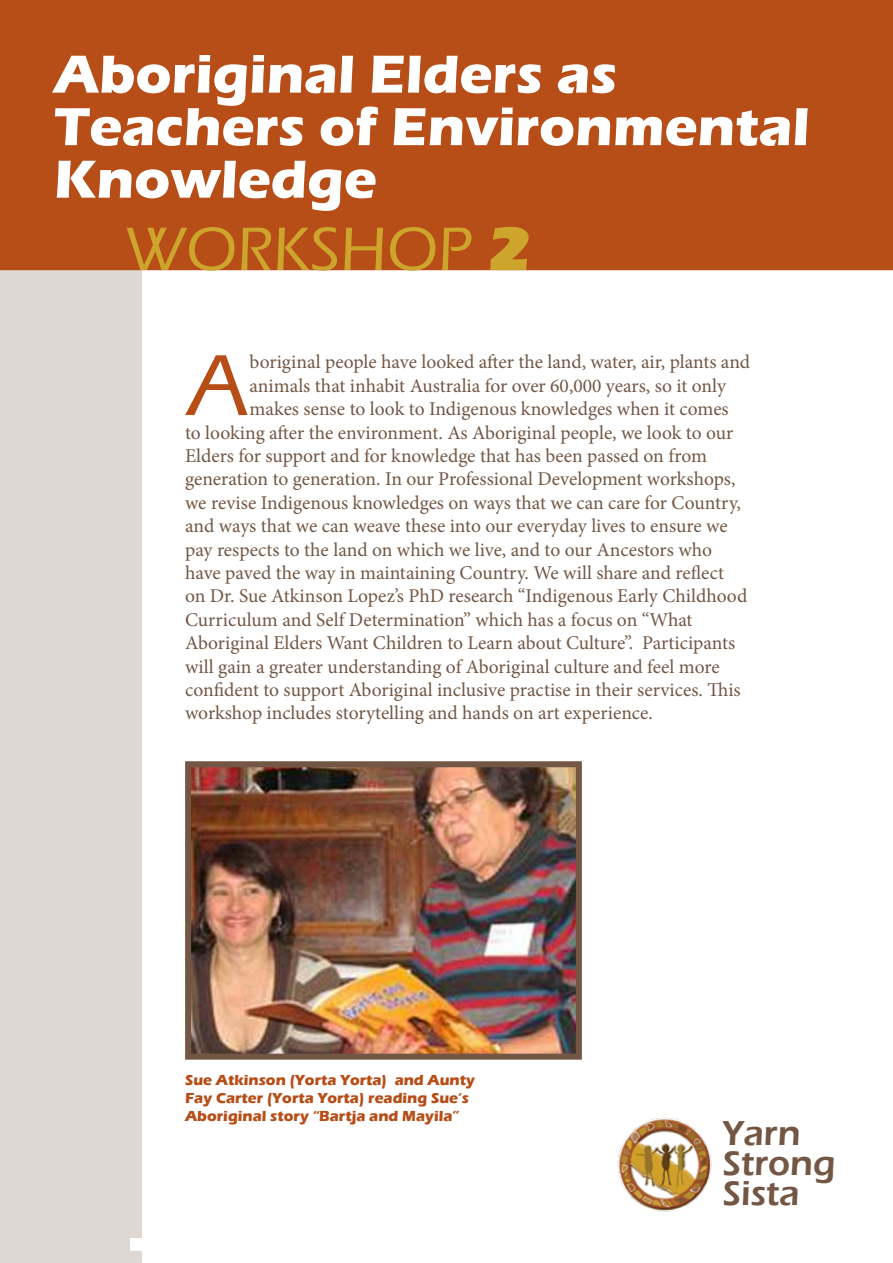
<style>
.page{position:relative;width:893px;height:1263px;background:#fff}
.page>*{position:absolute;margin:0;border:0;box-sizing:border-box;transform-origin:0 0}
.t1{font:500 89.7px "Eras ITC";color:#b74d17}
.t2{font:500 63.45px "Eras ITC";color:#cda52c}
.t3{font:700 55.5px/52.5px "Eras ITC";color:#fff}
.t4{font:600 35.55px/29.7px "Eras ITC";color:#735744}
.t5{font:19.5px "Minion Pro";letter-spacing:-.005em;color:#735744}
.t6{font:700 15px/18px "Eras ITC";color:#b74d17}
.s1{font-weight:900}
</style>
<div class="page">
<div style="left:0;top:248px;width:142px;height:1015px;background:#dfd8d2"></div>
<div style="left:0;top:0;width:893px;height:270px;background:#b74d17"></div>
<img style="left:192px;top:768px;width:383px;height:285px">
<div style="left:185px;top:761px;width:397px;height:299px;border:6px solid #735744"></div>
<img style="left:617px;top:1117px;width:95px;height:95px">
<div style="left:130px;top:1238px;width:15px;height:13px;background:#fff"></div>
<h3 class="t3" style="left:54px;top:48px;width:757px">Aboriginal Elders as<br>Teachers of Environmental<br>Knowledge</h3>
<h2 class="t2" style="left:125px;top:213px;width:409px">WORKSHOP <span class="s1">2</span></h2>
<h1 class="t1" style="left:187px;top:335px;width:64px">A</h1>
<p class="t5" style="left:250px;top:349px;width:502px">boriginal people have looked after the land, water, air, plants and</p>
<p class="t5" style="left:250px;top:372px;width:478px">animals that inhabit Australia for over 60,000 years, so it only</p>
<p class="t5" style="left:250px;top:396px;width:481px">makes sense to look to Indigenous knowledges when it comes</p>
<p class="t5" style="left:185px;top:419px;width:550px">to looking after the environment. As Aboriginal people, we look to our</p>
<p class="t5" style="left:185px;top:443px;width:523px">Elders for support and for knowledge that has been passed on from</p>
<p class="t5" style="left:185px;top:466px;width:552px">generation to generation. In our Professional Development workshops,</p>
<p class="t5" style="left:185px;top:489px;width:557px">we revise Indigenous knowledges on ways that we can care for Country,</p>
<p class="t5" style="left:185px;top:513px;width:544px">and ways that we can weave these into our everyday lives to ensure we</p>
<p class="t5" style="left:185px;top:536px;width:528px">pay respects to the land on which we live, and to our Ancestors who</p>
<p class="t5" style="left:185px;top:560px;width:540px">have paved the way in maintaining Country. We will share and reflect</p>
<p class="t5" style="left:185px;top:583px;width:564px">on Dr. Sue Atkinson Lopez’s PhD research “Indigenous Early Childhood</p>
<p class="t5" style="left:185px;top:606px;width:509px">Curriculum and Self Determination” which has a focus on “What</p>
<p class="t5" style="left:185px;top:630px;width:552px">Aboriginal Elders Want Children to Learn about Culture”. Participants</p>
<p class="t5" style="left:185px;top:653px;width:536px">will gain a greater understanding of Aboriginal culture and feel more</p>
<p class="t5" style="left:185px;top:677px;width:557px">confident to support Aboriginal inclusive practise in their services. This</p>
<p class="t5" style="left:185px;top:700px;width:469px">workshop includes storytelling and hands on art experience.</p>
<p class="t6" style="left:185px;top:1071px;width:291px">Sue Atkinson (Yorta Yorta) and Aunty<br>Fay Carter (Yorta Yorta) reading Sue’s<br>Aboriginal story “Bartja and Mayila”</p>
<h3 class="t4" style="left:723px;top:1119px;width:114px">Yarn<br>Strong<br>Sista</h3>
</div>
